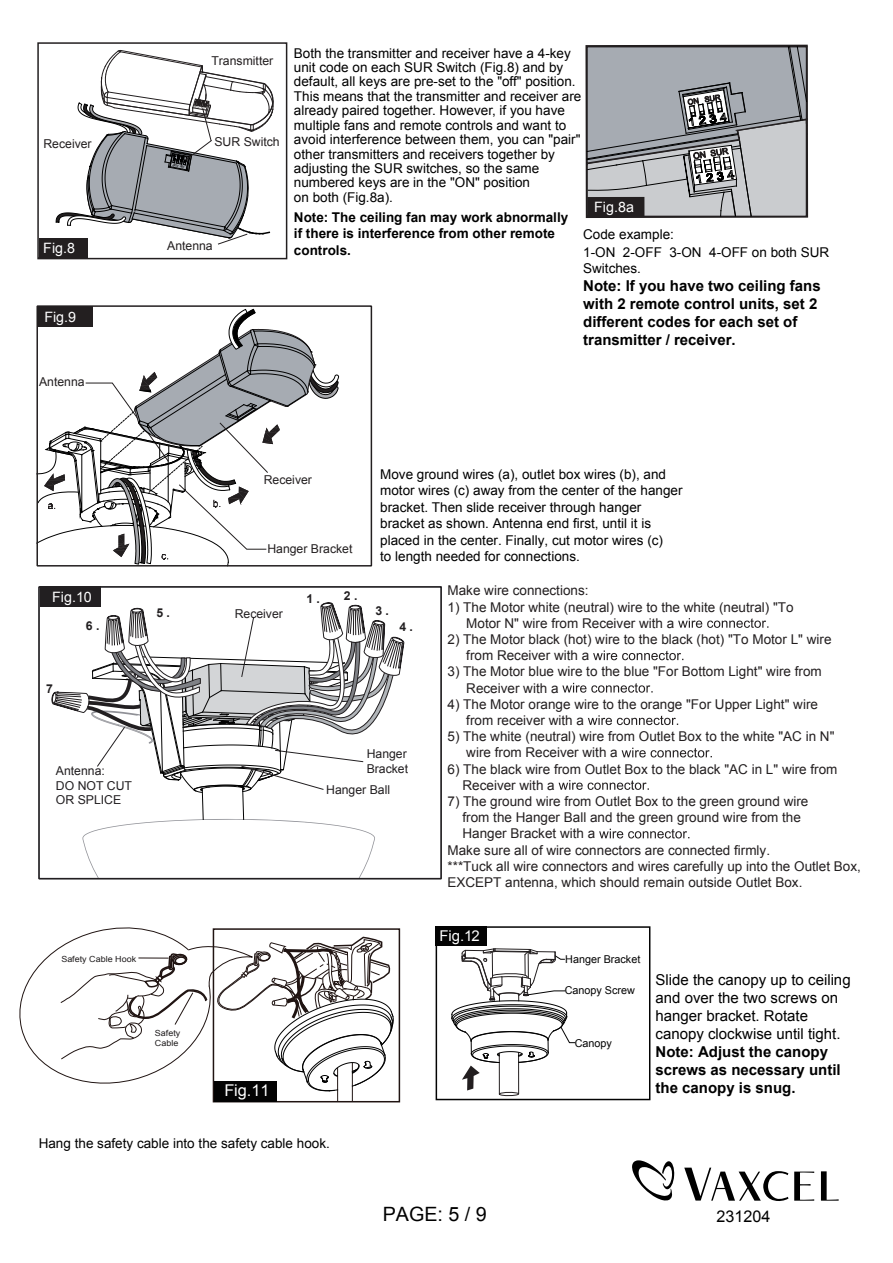
<style>
.page{position:relative;width:893px;height:1263px;background:#fff}
.page>*{position:absolute;margin:0;border:0;box-sizing:border-box;transform-origin:0 0}
.t1{font:19.65px "Arial";color:#000}
.t2{font:16.2px "Arial";color:#fff}
.t3{font:16.2px "Arial";color:#000}
.t4{font:700 15px/18px "Arial";color:#000}
.t5{font:15px/18px "Arial";color:#000}
.t6{font:14.85px "Arial";color:#fff}
.t7{font:14.25px "Arial";color:#fff}
.t8{font:13.5px/14.4px "Arial";color:#000}
.t9{font:13.5px/16.2px "Arial";color:#231f20}
.t10{font:700 13.5px/16.2px "Arial";color:#000}
.t11{font:12.3px "Arial";color:#231f20}
.t12{font:12.3px/14.7px "Arial";color:#221f21}
.t13{font:700 12.3px "Arial";color:#221f21}
.t14{font:10.8px "Arial";color:#030303}
.t15{font:8.4px/10.1px "Arial";color:#201d1e;scale:1.07 1}
</style>
<div class="page">
<div style="left:40px;top:587px;width:60px;height:20px;background:#221f21"></div>
<svg style="left:19px;top:602px;width:386px;height:500px"></svg>
<div style="left:436px;top:927px;width:51px;height:19px;background:#030303"></div>
<div style="left:436px;top:926px;width:214px;height:174px;border:2px solid #030303"></div>
<svg style="left:451px;top:948px;width:124px;height:148px"></svg>
<svg style="left:678px;top:618px;width:90px;height:10px"></svg>
<svg style="left:593px;top:650px;width:90px;height:10px"></svg>
<svg style="left:562px;top:683px;width:91px;height:10px"></svg>
<svg style="left:588px;top:715px;width:90px;height:10px"></svg>
<svg style="left:622px;top:748px;width:90px;height:9px"></svg>
<svg style="left:559px;top:780px;width:90px;height:10px"></svg>
<svg style="left:599px;top:829px;width:90px;height:9px"></svg>
<div style="left:38px;top:307px;width:55px;height:20px;background:#231f20"></div>
<div style="left:39px;top:238px;width:48px;height:21px;background:#231f20"></div>
<div style="left:37px;top:42px;width:250px;height:217px;border:2px solid #231f20"></div>
<svg style="left:586px;top:45px;width:223px;height:173px;background:#a1a4a8"></svg>
<div style="left:587px;top:197px;width:57px;height:20px;background:#231f20"></div>
<svg style="left:36px;top:309px;width:303px;height:258px"></svg>
<div style="left:36px;top:305px;width:336px;height:261px;border:2px solid #231f20"></div>
<svg style="left:821px;top:1171px;width:18px;height:30px"></svg>
<svg style="left:684px;top:1167px;width:104px;height:34px"></svg>
<svg style="left:794px;top:1171px;width:20px;height:30px"></svg>
<svg style="left:632px;top:1160px;width:43px;height:41px"></svg>
<svg style="left:55px;top:44px;width:219px;height:201px"></svg>
<p class="t8" style="left:294px;top:46px;width:289px">Both the transmitter and receiver have a 4-key unit code on each SUR Switch (Fig.8) and by default, all keys are pre-set to the "off" position.<br>This means that the transmitter and receiver are already paired together. However, if you have multiple fans and remote controls and want to avoid interference between them, you can "pair" other transmitters and receivers together by adjusting the SUR switches, so the same numbered keys are in the "ON" position<br>on both (Fig.8a).</p>
<p class="t10" style="left:294px;top:210px;width:276px">Note: The ceiling fan may work abnormally if there is interference from other remote</p>
<p class="t11" style="left:211px;top:53px;width:63px">Transmitter</p>
<p class="t11" style="left:214px;top:134px;width:67px">SUR Switch</p>
<p class="t11" style="left:43px;top:135px;width:50px">Receiver</p>
<p class="t7" style="left:594px;top:198px;width:41px">Fig.8a</p>
<p class="t8" style="left:583px;top:225px;width:248px;line-height:18px">Code example:<br>1-ON 2-OFF 3-ON 4-OFF on both SUR</p>
<p class="t8" style="left:583px;top:261px;width:59px">Switches.</p>
<p class="t4" style="left:583px;top:277px;width:239px">Note: If you have two ceiling fans with 2 remote control units, set 2 different codes for each set of transmitter / receiver.</p>
<p class="t11" style="left:167px;top:238px;width:47px">Antenna</p>
<p class="t7" style="left:43px;top:239px;width:33px">Fig.8</p>
<p class="t10" style="left:294px;top:242px;width:59px">controls.</p>
<p class="t7" style="left:44px;top:307px;width:33px">Fig.9</p>
<p class="t11" style="left:39px;top:373px;width:47px">Antenna</p>
<p class="t7" style="left:52px;top:587px;width:41px">Fig.10</p>
<p class="t13" style="left:46px;top:680px;width:15px">7 .</p>
<p class="t13" style="left:86px;top:618px;width:15px">6 .</p>
<p class="t13" style="left:156px;top:604px;width:15px">5 .</p>
<p class="t12" style="left:56px;top:763px;width:78px">Antenna:<br>DO NOT CUT<br>OR SPLICE</p>
<p class="t15" style="left:61px;top:954px;width:71px">Safety Cable Hook</p>
<p class="t15" style="left:155px;top:1028px;width:25px">Safety<br>Cable</p>
<p class="t11" style="left:264px;top:472px;width:50px">Receiver</p>
<p class="t11" style="left:267px;top:541px;width:87px">Hanger Bracket</p>
<p class="t8" style="left:380px;top:466px;width:304px;line-height:16.5px">Move ground wires (a), outlet box wires (b), and motor wires (c) away from the center of the hanger bracket. Then slide receiver through hanger bracket as shown. Antenna end first, until it is placed in the center. Finally, cut motor wires (c)<br>to length needed for connections.</p>
<p class="t12" style="left:235px;top:606px;width:50px">Receiver</p>
<p class="t13" style="left:306px;top:591px;width:15px">1 .</p>
<p class="t13" style="left:344px;top:587px;width:15px">2 .</p>
<p class="t13" style="left:375px;top:603px;width:15px">3 .</p>
<p class="t13" style="left:399px;top:619px;width:15px">4 .</p>
<p class="t12" style="left:367px;top:747px;width:43px">Hanger<br>Bracket</p>
<p class="t12" style="left:326px;top:783px;width:65px">Hanger Ball</p>
<p class="t2" style="left:224px;top:1080px;width:47px">Fig.11</p>
<p class="t9" style="left:447px;top:583px;width:143px">Make wire connections:</p>
<p class="t9" style="left:466px;top:599px;width:329px;text-indent:-19px">1) The Motor white (neutral) wire to the white (neutral) "To<br>Motor N" wire from Receiver with a</p>
<p class="t9" style="left:466px;top:631px;width:367px;text-indent:-19px">2) The Motor black (hot) wire to the black (hot) "To Motor L" wire from Receiver with a</p>
<p class="t9" style="left:466px;top:664px;width:357px;text-indent:-19px">3) The Motor blue wire to the blue "For Bottom Light" wire from<br>Receiver with a</p>
<p class="t9" style="left:466px;top:696px;width:353px;text-indent:-19px">4) The Motor orange wire to the orange "For Upper Light" wire from receiver with a</p>
<p class="t9" style="left:466px;top:728px;width:370px;text-indent:-19px">5) The white (neutral) wire from Outlet Box to the white "AC in N" wire from Receiver with a</p>
<p class="t9" style="left:462px;top:761px;width:376px;text-indent:-15px">6) The black wire from Outlet Box to the black "AC in L" wire from<br>Receiver with a</p>
<p class="t9" style="left:447px;top:793px;width:362px">7) The ground wire from Outlet Box to the green ground wire</p>
<p class="t9" style="left:462px;top:809px;width:340px">from the Hanger Ball and the green ground wire from the</p>
<p class="t9" style="left:462px;top:826px;width:134px">Hanger Bracket with a</p>
<p class="t9" style="left:447px;top:842px;width:324px">Make sure all of wire connectors are connected firmly.</p>
<p class="t9" style="left:447px;top:858px;width:415px">***Tuck all wire connectors and wires carefully up into the Outlet Box,</p>
<p class="t9" style="left:447px;top:874px;width:356px">EXCEPT antenna, which should remain outside Outlet Box.</p>
<p class="t6" style="left:439px;top:926px;width:42px">Fig.12</p>
<p class="t14" style="left:565px;top:952px;width:77px">Hanger Bracket</p>
<p class="t14" style="left:565px;top:983px;width:72px">Canopy Screw</p>
<p class="t14" style="left:575px;top:1036px;width:39px">Canopy</p>
<p class="t5" style="left:656px;top:971px;width:197px">Slide the canopy up to ceiling and over the two screws on hanger bracket. Rotate canopy clockwise until tight.</p>
<p class="t4" style="left:656px;top:1043px;width:187px">Note: Adjust the canopy screws as necessary until the canopy is snug.</p>
<p class="t8" style="left:39px;top:1136px;width:293px">Hang the safety cable into the safety cable hook.</p>
<h1 class="t1" style="left:383px;top:1201px;width:106px">PAGE: 5 / 9</h1>
<p class="t3" style="left:716px;top:1205px;width:55px">231204</p>
</div>
